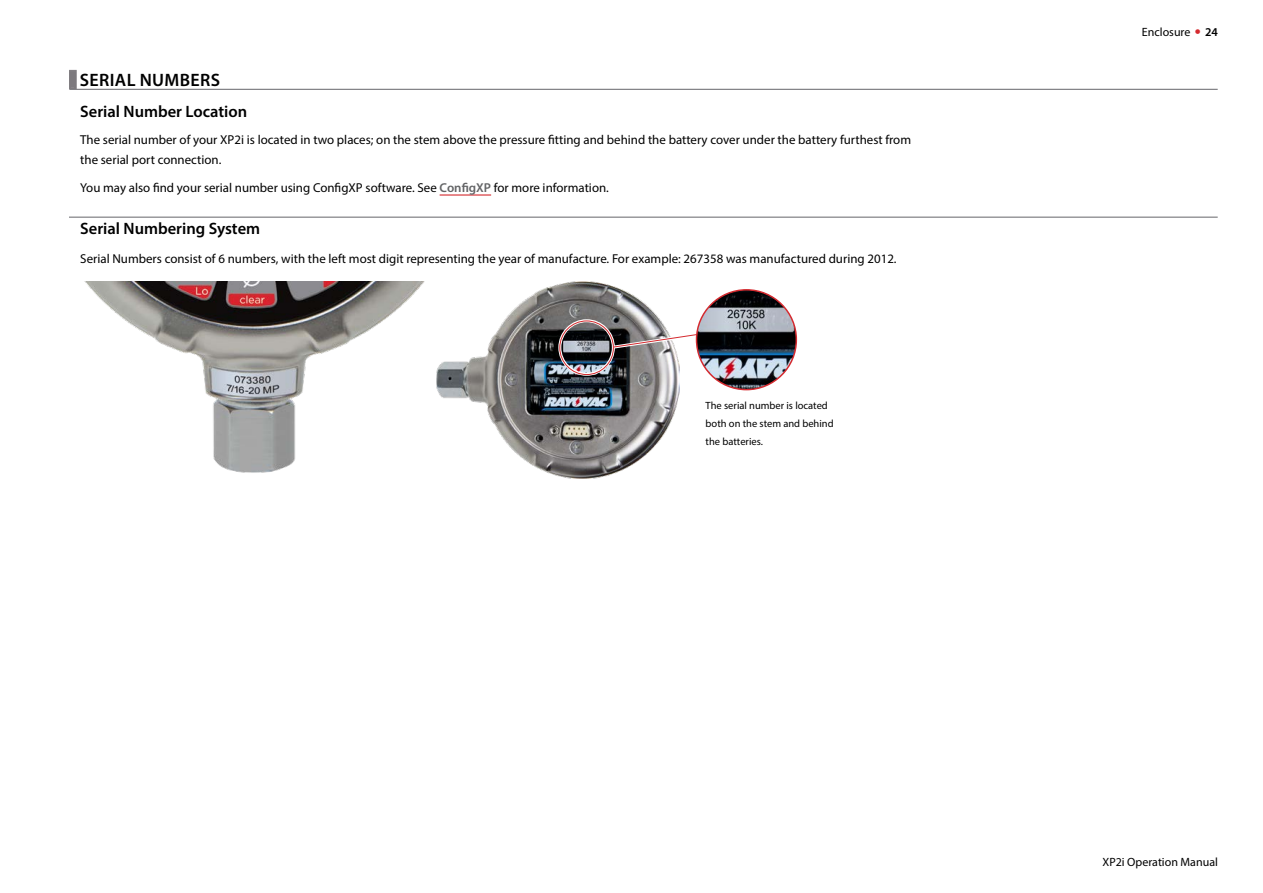
<style>
.page{position:relative;width:1263px;height:893px;background:#fff}
.page>*{position:absolute;margin:0;border:0;box-sizing:border-box;transform-origin:0 0}
.t1{font:600 18px "Myriad Pro";letter-spacing:.02em;color:#000}
.t2{font:600 16.5px "Myriad Pro";color:#000}
.t3{font:12.9px/19.5px "Myriad Pro";color:#000}
.t4{font:12px "Myriad Pro";color:#000}
.t5{font:10.5px/17.5px "Myriad Pro";color:#000}
.s1{font-weight:600;color:#636466}
.s2{font-weight:600}
</style>
<div class="page">
<hr style="left:69px;top:89px;width:1149px;height:1px;background:#65656a">
<div style="left:69px;top:70px;width:8px;height:19px;border:2px solid #7d7a7e"></div>
<hr style="left:440px;top:194px;width:51px;height:2px;background:#d52a2f">
<hr style="left:69px;top:217px;width:1149px;height:1px;background:#65656a">
<img style="left:436px;top:281px;width:244px;height:198px">
<div style="left:558px;top:319px;width:57px;height:57px;border:3px solid #fff;border-radius:50%"></div>
<div style="left:559px;top:321px;width:55px;height:54px;border:1px solid #d52a2f;border-radius:50%"></div>
<svg style="left:610px;top:329px;width:87px;height:21px"></svg>
<img style="left:696px;top:290px;width:100px;height:100px;border-radius:50px">
<div style="left:696px;top:289px;width:101px;height:101px;border:2px solid #d52a2f;border-radius:50%"></div>
<img style="left:84px;top:281px;width:341px;height:192px">
<div style="left:0;top:0;width:622px;height:72px;background:#fff"></div>
<svg style="left:70px;top:71px;width:10px;height:19px"></svg>
<h1 class="t1" style="left:80px;top:68px;width:142px">SERIAL NUMBERS</h1>
<p class="t2" style="left:80px;top:101px;width:169px">Serial Number Location</p>
<p class="t3" style="left:80px;top:130px;width:832px">The serial number of your XP2i is located in two places; on the stem above the pressure fitting and behind the battery cover under the battery furthest from the serial port connection.</p>
<p class="t3" style="left:80px;top:178px;width:530px">You may also find your serial number using ConfigXP software. See <span class="s1">ConfigXP</span> for more information.</p>
<p class="t2" style="left:80px;top:218px;width:181px">Serial Numbering System</p>
<p class="t3" style="left:80px;top:248px;width:818px">Serial Numbers consist of 6 numbers, with the left most digit representing the year of manufacture. For example: 267358 was manufactured during 2012.</p>
<p class="t5" style="left:706px;top:397px;width:129px">The serial number is located both on the stem and behind the batteries.</p>
<p class="t4" style="left:1142px;top:25px;width:78px">Enclosure <span class="s2">24</span></p>
<p class="t4" style="left:1102px;top:854px;width:117px">XP2i Operation Manual</p>
</div>
